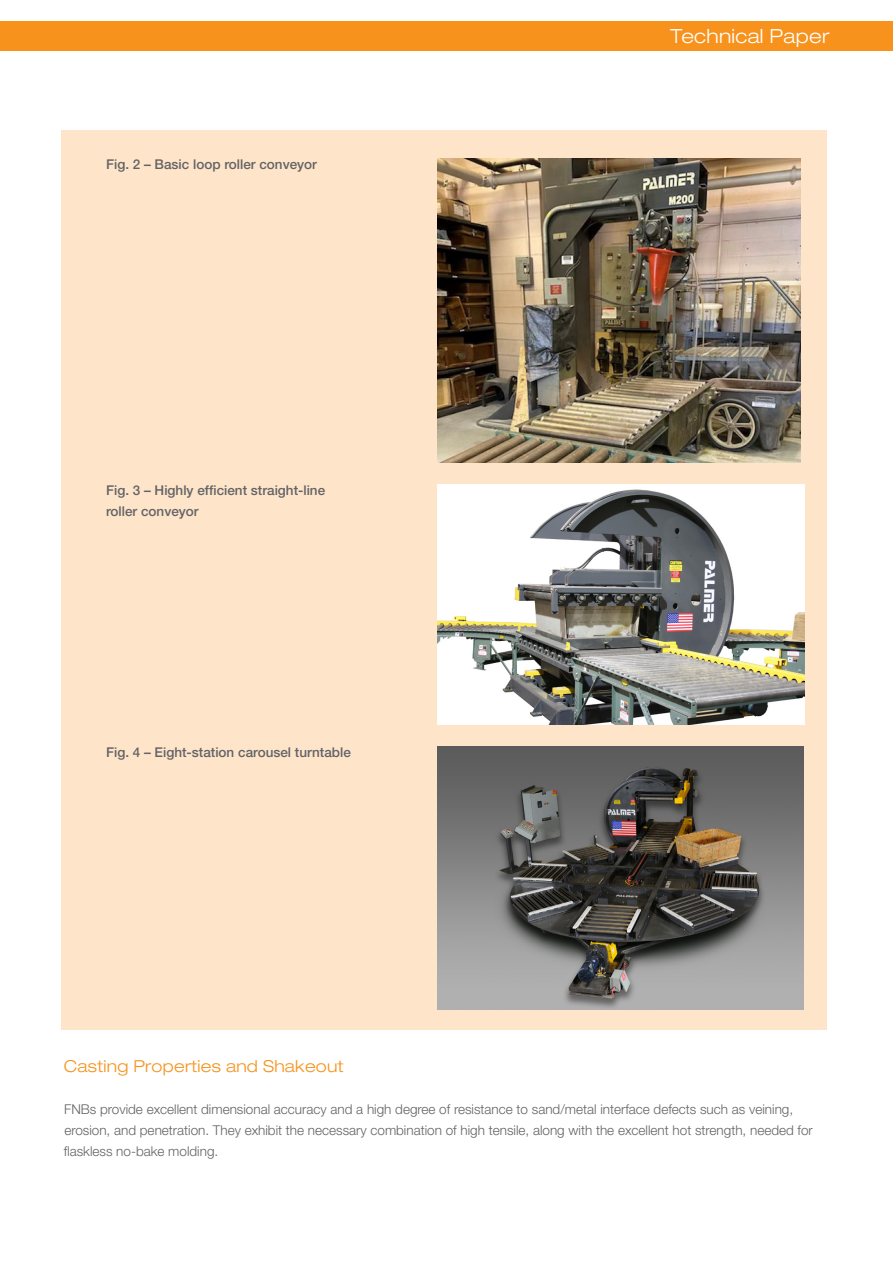
<style>
.page{position:relative;width:893px;height:1263px;background:#fff}
.page>*{position:absolute;margin:0;border:0;box-sizing:border-box;transform-origin:0 0}
.SL2_13_16_EN___white{font:300 expanded 19.5px "Helvetica Neue LT Pro";letter-spacing:.015em;color:#fff}
.Copy_9_14_EN___gray{font:300 expanded 16.5px "Helvetica Neue LT Pro";letter-spacing:.015em;color:#f7931d}
.Copy_9_14_EN___gray-2{font:300 13.5px/21px "Helvetica Neue LT Pro";color:#636366}
.Copy_9_14_EN___gray-3{font:500 13.5px/21px "Helvetica Neue LT Pro";color:#636366}
</style>
<div class="page">
<div style="left:0;top:21px;width:893px;height:30px;background:#f7931d"></div>
<div style="left:61px;top:131px;width:765px;height:899px;background:#fee5ca"></div>
<img style="left:438px;top:158px;width:363px;height:305px">
<img style="left:437px;top:484px;width:368px;height:241px">
<img style="left:437px;top:747px;width:367px;height:262px">
<p class="Copy_9_14_EN___gray-3" style="left:106px;top:154px;width:212px">Fig. 2 – Basic loop roller conveyor</p>
<p class="Copy_9_14_EN___gray-3" style="left:106px;top:479px;width:221px">Fig. 3 – Highly efficient straight-line roller conveyor</p>
<p class="Copy_9_14_EN___gray-3" style="left:106px;top:742px;width:246px">Fig. 4 – Eight-station carousel turntable</p>
<p class="SL2_13_16_EN___white" style="left:670px;top:24px;width:160px">Technical Paper</p>
<p class="Copy_9_14_EN___gray" style="left:64px;top:1056px;width:281px">Casting Properties and Shakeout</p>
<p class="Copy_9_14_EN___gray-2" style="left:64px;top:1098px;width:751px">FNBs provide excellent dimensional accuracy and a high degree of resistance to sand/metal interface defects such as veining, erosion, and penetration. They exhibit the necessary combination of high tensile, along with the excellent hot strength, needed for flaskless no-bake molding.</p>
</div>
